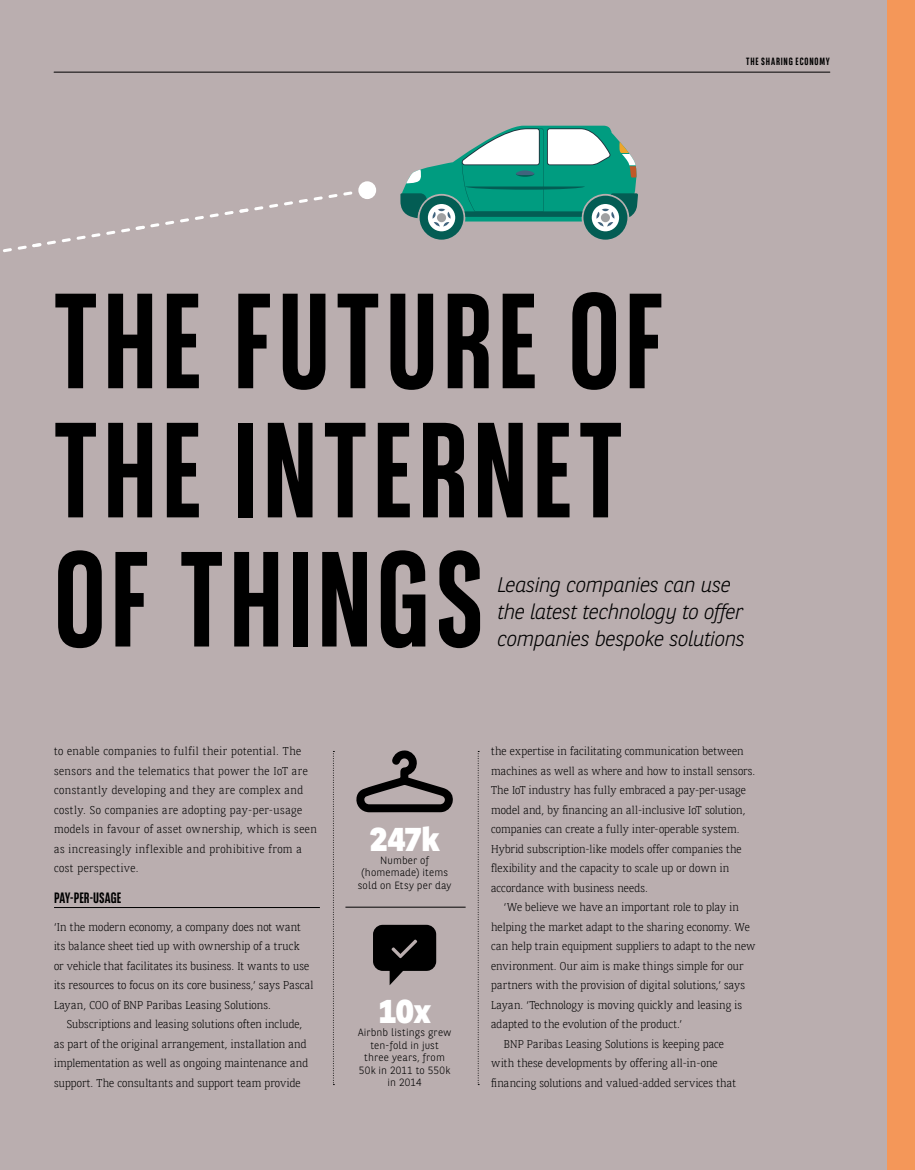
<style>
.page{position:relative;width:915px;height:1170px;background:#fff}
.page>*{position:absolute;margin:0;border:0;box-sizing:border-box;transform-origin:0 0}
.t1{font:700 135px/129px "BNPP Sans Condensed";letter-spacing:.03em;color:#000}
.t2{font:800 33px "BNPP Sans";color:#fff}
.t3{font:italic 300 21px/27px "BNPP Sans";letter-spacing:-.03em;color:#000}
.t4{font:700 15px "BNPP Sans Condensed";color:#000}
.t5{font:300 11.25px/19.5px "BNPP Serif";letter-spacing:.015em;color:#000}
.t6{font:300 11.25px/19.5px "BNPP Serif";letter-spacing:.04em;color:#000}
.t7{font:300 10.5px/12.6px "BNPP Sans";letter-spacing:.015em;color:#000;text-align:center}
.t8{font:700 10.5px "BNPP Sans Condensed";letter-spacing:.075em;color:#000}
</style>
<div class="page">
<div style="left:0;top:0;width:914px;height:1169px;background:#baaeaf"></div>
<hr style="left:54px;top:72px;width:775px;height:1px;background:#000">
<div style="left:887px;top:0;width:27px;height:1169px;background:#f49759"></div>
<svg style="left:333px;top:751px;width:1px;height:334px"></svg>
<svg style="left:477px;top:751px;width:2px;height:334px"></svg>
<hr style="left:54px;top:907px;width:266px;height:1px;background:#000">
<hr style="left:345px;top:906px;width:120px;height:1px;background:#030303">
<svg style="left:400px;top:126px;width:238px;height:114px"></svg>
<svg style="left:3px;top:191px;width:349px;height:62px"></svg>
<div style="left:358px;top:181px;width:18px;height:18px;background:#fff;border-radius:50%"></div>
<svg style="left:356px;top:750px;width:97px;height:62px"></svg>
<svg style="left:373px;top:924px;width:63px;height:61px"></svg>
<p class="t8" style="left:746px;top:55px;width:85px">THE SHARING ECONOMY</p>
<h1 class="t1" style="left:54px;top:277px;width:611px">THE FUTURE OF<br>THE INTERNET<br>OF THINGS</h1>
<h3 class="t3" style="left:497px;top:570px;width:249px">Leasing companies can use the latest technology to offer companies bespoke solutions</h3>
<p class="t6" style="left:54px;top:740px;width:264px">to enable companies to fulfil their potential. The sensors and the telematics that power the IoT are constantly developing and they are complex and costly. So companies are adopting pay-per-usage models in favour of asset ownership, which is seen as increasingly inflexible and prohibitive from a cost perspective.</p>
<h3 class="t4" style="left:54px;top:889px;width:69px">PAY-PER-USAGE</h3>
<p class="t5" style="left:54px;top:916px;width:261px">‘In the modern economy, a company does not want its balance sheet tied up with ownership of a truck<br>or vehicle that facilitates its business. It wants to use its resources to focus on its core business,’ says Pascal Layan, COO of BNP Paribas Leasing Solutions.</p>
<p class="t5" style="left:54px;top:1013px;width:256px;text-indent:13px">Subscriptions and leasing solutions often include, as part of the original arrangement, installation and implementation as well as ongoing maintenance and support. The consultants and support team provide</p>
<h2 class="t2" style="left:370px;top:817px;width:70px">247k</h2>
<p class="t7" style="left:357px;top:853px;width:95px">Number of (homemade) items sold on Etsy per day</p>
<h2 class="t2" style="left:378px;top:989px;width:53px">10x</h2>
<p class="t7" style="left:358px;top:1025px;width:94px">Airbnb listings grew ten-fold in just three years, from<br>50k in 2011 to 550k in 2014</p>
<p class="t5" style="left:491px;top:740px;width:265px">the expertise in facilitating communication between machines as well as where and how to install sensors.<br>The IoT industry has fully embraced a pay-per-usage model and, by financing an all-inclusive IoT solution, companies can create a fully inter-operable system.<br>Hybrid subscription-like models offer companies the flexibility and the capacity to scale up or down in accordance with business needs.</p>
<p class="t5" style="left:503px;top:896px;width:237px">‘We believe we have an important role to play in</p>
<p class="t5" style="left:491px;top:916px;width:260px">helping the market adapt to the sharing economy. We</p>
<p class="t5" style="left:491px;top:935px;width:266px">can help train equipment suppliers to adapt to the new</p>
<p class="t5" style="left:491px;top:955px;width:254px">environment. Our aim is make things simple for our</p>
<p class="t5" style="left:491px;top:974px;width:255px">partners with the provision of digital solutions,’ says</p>
<p class="t5" style="left:491px;top:994px;width:252px">Layan. ‘Technology is moving quickly and leasing is</p>
<p class="t5" style="left:491px;top:1013px;width:192px">adapted to the evolution of the product.’</p>
<p class="t5" style="left:503px;top:1033px;width:221px">BNP Paribas Leasing Solutions is keeping pace</p>
<p class="t5" style="left:491px;top:1052px;width:228px">with these developments by offering all-in-one</p>
<p class="t5" style="left:491px;top:1072px;width:246px">financing solutions and valued-added services that</p>
</div>
